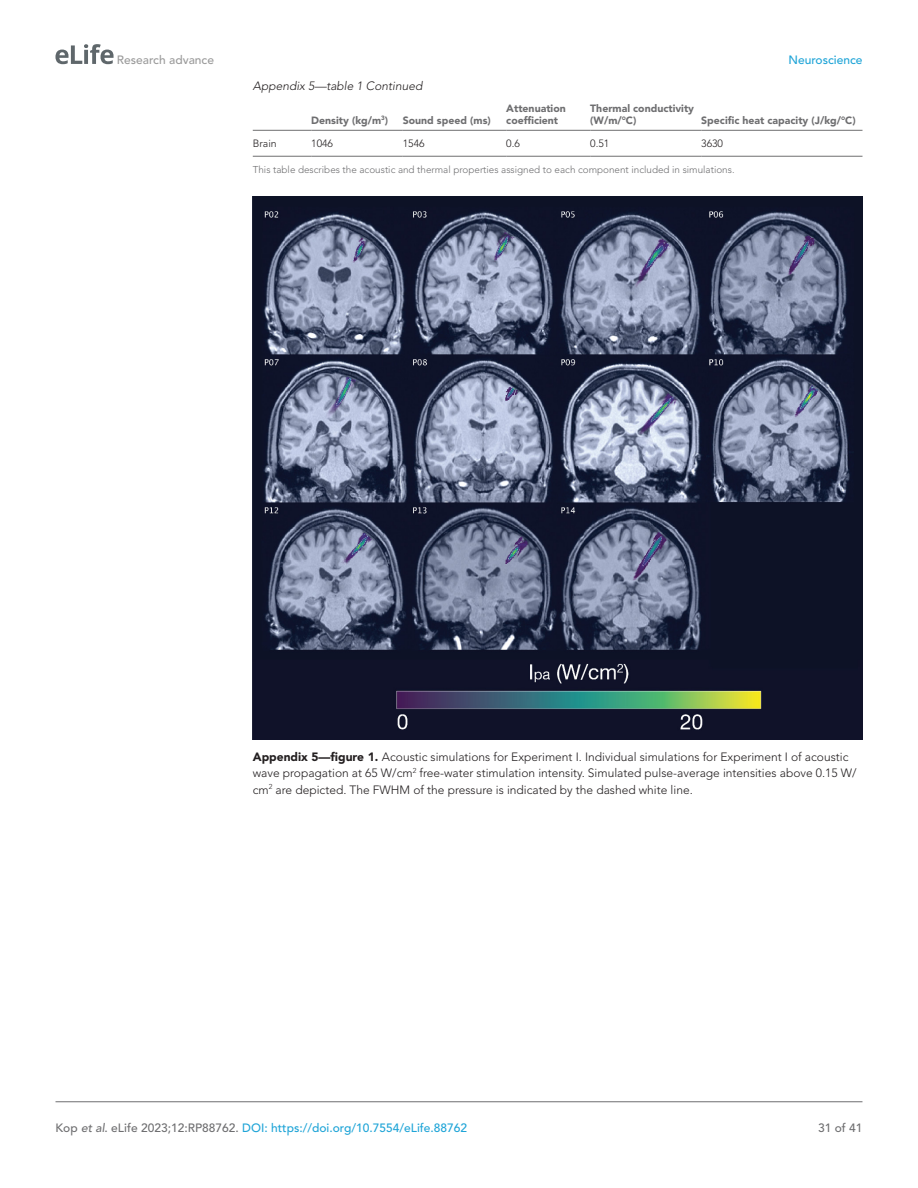
<style>
.page{position:relative;width:918px;height:1188px;background:#fff}
.page>*{position:absolute;margin:0;border:0;box-sizing:border-box;transform-origin:0 0}
.t1{font:300 12px/16.5px "Avenir LT Std";color:#231f20}
.t2{font:500 12px "Avenir LT Std";color:#1ea4d7}
.t3{font:italic 300 12px "Avenir LT Std";color:#231f20}
.t4{font:500 12px "Avenir LT Std";color:#9a9a9a}
.t5{font:500 12px "Avenir LT Std";color:#6e6e70}
.t6{font:900 10.5px/12.6px "Avenir LT Std";color:#6e6e70}
.t7{font:300 10.5px "Avenir LT Std";color:#231f20}
.t8{font:300 9.9px "Avenir LT Std";color:#6e6e70}
.s1{font-weight:900}
.s2{color:#6e6e70}
.s3{font-style:italic;color:#6e6e70}
</style>
<div class="page">
<svg style="left:55px;top:44px;width:59px;height:20px"></svg>
<hr style="left:56px;top:1101px;width:806px;height:1px;background:#6e6e70">
<hr style="left:253px;top:130px;width:58px;height:1px;background:#6e6e70">
<hr style="left:311px;top:130px;width:92px;height:1px;background:#6e6e70">
<hr style="left:403px;top:130px;width:103px;height:1px;background:#6e6e70">
<hr style="left:506px;top:130px;width:84px;height:1px;background:#6e6e70">
<hr style="left:590px;top:130px;width:111px;height:1px;background:#6e6e70">
<hr style="left:701px;top:130px;width:161px;height:1px;background:#6e6e70">
<hr style="left:253px;top:156px;width:58px;height:1px;background:#6e6e70">
<hr style="left:311px;top:156px;width:92px;height:1px;background:#6e6e70">
<hr style="left:403px;top:156px;width:103px;height:1px;background:#6e6e70">
<hr style="left:506px;top:156px;width:84px;height:1px;background:#6e6e70">
<hr style="left:590px;top:156px;width:111px;height:1px;background:#6e6e70">
<hr style="left:701px;top:156px;width:161px;height:1px;background:#6e6e70">
<img style="left:253px;top:196px;width:609px;height:544px">
<p class="t4" style="left:117px;top:53px;width:99px">Research advance</p>
<p class="t2" style="left:788px;top:53px;width:76px">Neuroscience</p>
<p class="t3" style="left:253px;top:79px;width:171px">Appendix 5—table 1 Continued</p>
<p class="t6" style="left:311px;top:114px;width:78px">Density (kg/m<sup>3</sup>)</p>
<p class="t6" style="left:403px;top:114px;width:90px">Sound speed (ms)</p>
<p class="t6" style="left:506px;top:102px;width:61px">Attenuation coefficient</p>
<p class="t6" style="left:590px;top:102px;width:105px">Thermal conductivity (W/m/°C)</p>
<p class="t6" style="left:701px;top:114px;width:156px">Specific heat capacity (J/kg/°C)</p>
<p class="t7" style="left:253px;top:137px;width:25px">Brain</p>
<p class="t7" style="left:311px;top:137px;width:23px">1046</p>
<p class="t7" style="left:403px;top:137px;width:23px">1546</p>
<p class="t7" style="left:506px;top:137px;width:15px">0.6</p>
<p class="t7" style="left:590px;top:137px;width:21px">0.51</p>
<p class="t7" style="left:701px;top:137px;width:23px">3630</p>
<p class="t8" style="left:253px;top:163px;width:483px">This table describes the acoustic and thermal properties assigned to each component included in simulations.</p>
<p class="t1" style="left:253px;top:749px;width:605px"><span class="s1">Appendix 5—figure 1.</span> Acoustic simulations for Experiment I. Individual simulations for Experiment I of acoustic wave propagation at 65 W/cm<sup>2</sup> free-water stimulation intensity. Simulated pulse-average intensities above 0.15 W/ cm<sup>2</sup> are depicted. The FWHM of the pressure is indicated by the dashed white line.</p>
<p class="t2" style="left:56px;top:1121px;width:413px"><span class="s2">Kop</span> <span class="s3">et al</span><span class="s2">. eLife 2023;12:RP88762.</span> DOI: https://doi.org/10.7554/eLife.88762</p>
<p class="t5" style="left:818px;top:1121px;width:46px">31 of 41</p>
</div>
